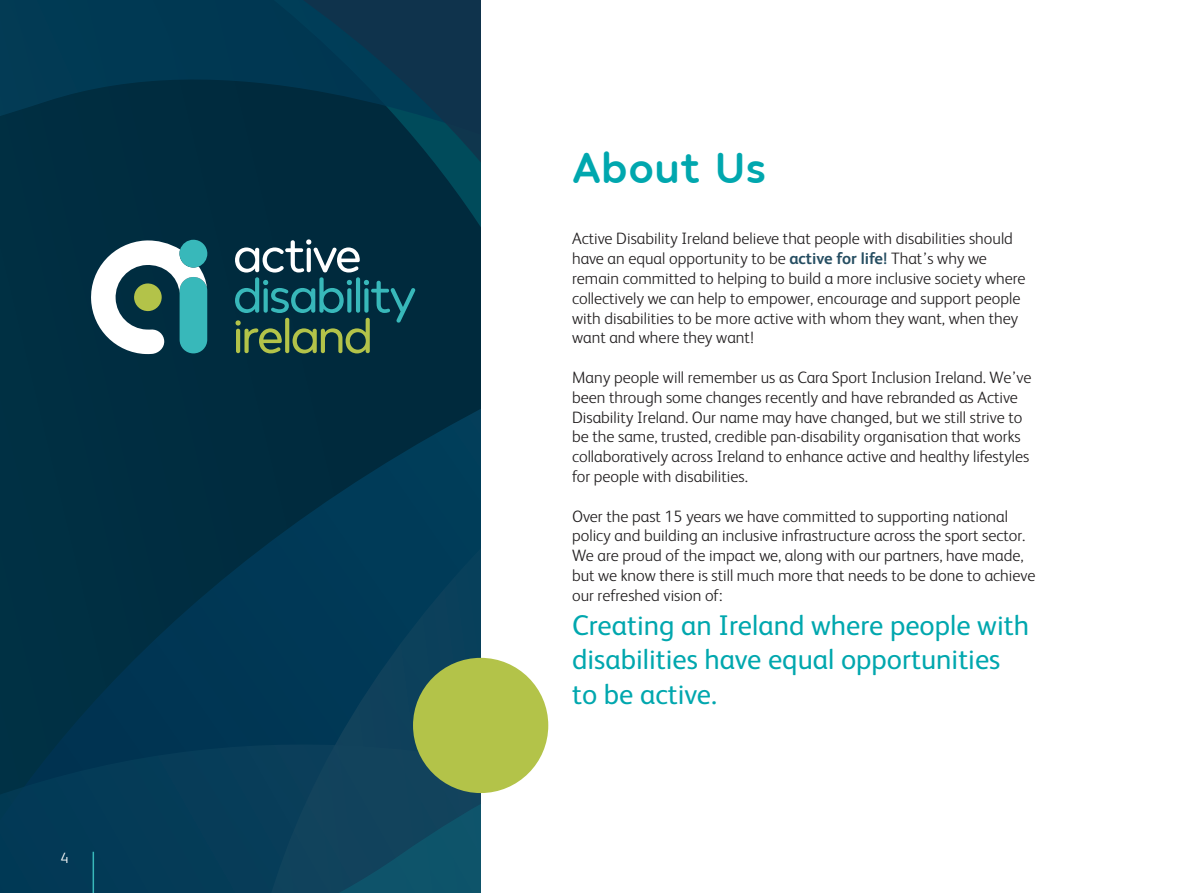
<style>
.page{position:relative;width:1191px;height:893px;background:#fff}
.page>*{position:absolute;margin:0;border:0;box-sizing:border-box;transform-origin:0 0}
.t1{font:700 45px "Hank Rnd";color:#00a7ae}
.t2{font:28.5px/34.2px "FS Albert";color:#00a7ae}
.t3{font:300 16.5px/19.8px "FS Albert";color:#221f20}
.t4{font:300 15px "FS Albert";color:#fff}
.s1{font-weight:700;color:#264e62}
</style>
<div class="page">
<svg style="left:0;top:0;width:480px;height:893px;background:#02344b"></svg>
<div style="left:413px;top:658px;width:135px;height:135px;background:#b3c349;border-radius:50%"></div>
<svg style="left:235px;top:239px;width:180px;height:114px;background:#214f56"></svg>
<svg style="left:90px;top:240px;width:117px;height:114px"></svg>
<hr style="left:93px;top:852px;width:1px;height:41px;background:#38b8ba">
<p class="t4" style="left:60px;top:849px;width:10px">4</p>
<p class="t1" style="left:572px;top:140px;width:196px">About Us</p>
<p class="t3" style="left:572px;top:229px;width:455px">Active Disability Ireland believe that people with disabilities should have an equal opportunity to be <span class="s1">active for life!</span> That’s why we remain committed to helping to build a more inclusive society where collectively we can help to empower, encourage and support people with disabilities to be more active with whom they want, when they want and where they want!</p>
<p class="t3" style="left:572px;top:367px;width:461px">Many people will remember us as Cara Sport Inclusion Ireland. We’ve been through some changes recently and have rebranded as Active Disability Ireland. Our name may have changed, but we still strive to be the same, trusted, credible pan-disability organisation that works collaboratively across Ireland to enhance active and healthy lifestyles for people with disabilities.</p>
<p class="t3" style="left:572px;top:506px;width:465px">Over the past 15 years we have committed to supporting national policy and building an inclusive infrastructure across the sport sector.<br>We are proud of the impact we, along with our partners, have made, but we know there is still much more that needs to be done to achieve our refreshed vision of:</p>
<p class="t2" style="left:572px;top:608px;width:458px">Creating an Ireland where people with disabilities have equal opportunities</p>
<p class="t2" style="left:572px;top:676px;width:146px">to be active.</p>
</div>
